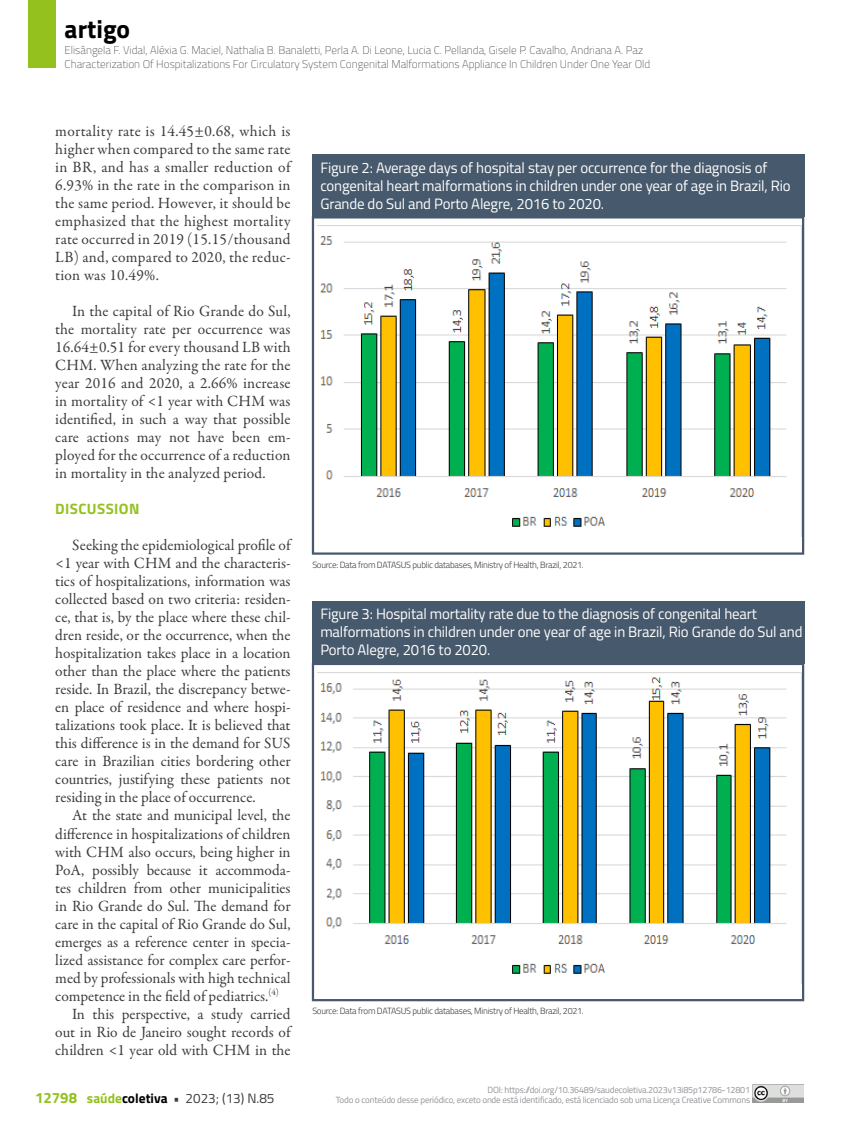
<style>
.page{position:relative;width:859px;height:1132px;background:#fff}
.page>*{position:absolute;margin:0;border:0;box-sizing:border-box;transform-origin:0 0}
.t1{font:700 25.5px "Titillium";color:#000}
.t2{font:15.75px/18px "Garamond Premr Pro";color:#3c3c3b;text-align:justify}
.t3{font:15px/18px "Titillium";letter-spacing:-.01em;color:#fff}
.t4{font:700 15px "Titillium";letter-spacing:.025em;color:#95c11f}
.t5{font:13.5px "Titillium";color:#3c3c3b}
.t6{font:100 11.25px/13.5px "Titillium";color:#3c3c3b}
.t7{font:9px/9.4px "Titillium";letter-spacing:-.02em;color:#939398;text-align:right}
.t8{font:300 9px "Titillium";letter-spacing:-.03em;color:#3c3c3b}
.s1{font-weight:700;font-size:15px;color:#95c11f}
.s2{font-weight:700;color:#95c11f}
.s3{font-weight:700;color:#000}
.s4{font-weight:700}
</style>
<div class="page">
<div style="left:28px;top:0;width:27px;height:68px;background:#95c11f"></div>
<img style="left:752px;top:1084px;width:52px;height:17px">
<div style="left:312px;top:216px;width:492px;height:338px;border:2px solid #48596d"></div>
<img style="left:320px;top:226px;width:482px;height:310px">
<div style="left:312px;top:154px;width:492px;height:63px;background:#47596c"></div>
<div style="left:312px;top:662px;width:492px;height:338px;border:2px solid #48596d"></div>
<img style="left:317px;top:672px;width:485px;height:310px">
<div style="left:312px;top:600px;width:492px;height:63px;background:#47596c"></div>
<h1 class="t1" style="left:65px;top:10px;width:67px">artigo</h1>
<p class="t6" style="left:65px;top:43px;width:587px">Elisângela F. Vidal, Aléxia G. Maciel, Nathalia B. Banaletti, Perla A. Di Leone, Lucia C. Pellanda, Gisele P. Cavalho, Andriana A. Paz<br>Characterization Of Hospitalizations For Circulatory System Congenital Malformations Appliance In Children Under One Year Old</p>
<p class="t2" style="left:55px;top:122px;width:237px">mortality rate is 14.45±0.68, which is higher when compared to the same rate in BR, and has a smaller reduction of 6.93% in the rate in the comparison in the same period. However, it should be emphasized that the highest mortality rate occurred in 2019 (15.15/thousand LB) and, compared to 2020, the reduc&shy;tion was 10.49%.</p>
<p class="t2" style="left:55px;top:302px;width:237px;text-indent:17px">In the capital of Rio Grande do Sul, the mortality rate per occurrence was 16.64±0.51 for every thousand LB with CHM. When analyzing the rate for the year 2016 and 2020, a 2.66% increase in mortality of &lt;1 year with CHM was identified, in such a way that possible care actions may not have been em&shy;ployed for the occurrence of a reduction in mortality in the analyzed period.</p>
<p class="t4" style="left:55px;top:497px;width:86px">DISCUSSION</p>
<p class="t2" style="left:55px;top:536px;width:237px;text-indent:17px">Seeking the epidemiological profile of &lt;1 year with CHM and the characteris&shy;tics of hospitalizations, information was collected based on two criteria: residen&shy;ce, that is, by the place where these chil&shy;dren reside, or the occurrence, when the hospitalization takes place in a location other than the place where the patients reside. In Brazil, the discrepancy betwe&shy;en place of residence and where hospi&shy;talizations took place. It is believed that this difference is in the demand for SUS care in Brazilian cities bordering other countries, justifying these patients not residing in the place of occurrence.</p>
<p class="t2" style="left:72px;top:806px;width:220px">At the state and municipal level, the</p>
<p class="t2" style="left:55px;top:824px;width:237px">difference in hospitalizations of children</p>
<p class="t2" style="left:55px;top:842px;width:237px">with CHM also occurs, being higher in</p>
<p class="t2" style="left:55px;top:860px;width:237px">PoA, possibly because it accommoda-</p>
<p class="t2" style="left:55px;top:878px;width:237px">tes children from other municipalities</p>
<p class="t2" style="left:55px;top:896px;width:237px">in Rio Grande do Sul. The demand for</p>
<p class="t2" style="left:55px;top:914px;width:237px">care in the capital of Rio Grande do Sul,</p>
<p class="t2" style="left:55px;top:932px;width:237px">emerges as a reference center in specia-</p>
<p class="t2" style="left:55px;top:950px;width:237px">lized assistance for complex care perfor-</p>
<p class="t2" style="left:55px;top:968px;width:237px">med by professionals with high technical</p>
<p class="t2" style="left:55px;top:986px;width:225px">competence in the field of pediatrics.<sup>(4)</sup></p>
<p class="t2" style="left:72px;top:1004px;width:220px">In this perspective, a study carried</p>
<p class="t2" style="left:55px;top:1022px;width:237px">out in Rio de Janeiro sought records of</p>
<p class="t2" style="left:55px;top:1040px;width:237px">children &lt;1 year old with CHM in the</p>
<p class="t3" style="left:320px;top:158px;width:472px">Figure 2: Average days of hospital stay per occurrence for the diagnosis of congenital heart malformations in children under one year of age in Brazil, Rio<br>Grande do Sul and Porto Alegre, 2016 to 2020.</p>
<p class="t8" style="left:312px;top:558px;width:273px">Source: Data from DATASUS public databases, Ministry of Health, Brazil, 2021.</p>
<p class="t3" style="left:320px;top:604px;width:484px">Figure 3: Hospital mortality rate due to the diagnosis of congenital heart malformations in children under one year of age in Brazil, Rio Grande do Sul and<br>Porto Alegre, 2016 to 2020.</p>
<p class="t8" style="left:312px;top:1004px;width:273px">Source: Data from DATASUS public databases, Ministry of Health, Brazil, 2021.</p>
<p class="t5" style="left:35px;top:1087px;width:241px"><span class="s1">12798</span> <span class="s2">saúde</span><span class="s3">coletiva</span> <span class="s4">•</span> 2023; (13) N.85</p>
<p class="t7" style="left:336px;top:1084px;width:416px">DOI: https://doi.org/10.36489/saudecoletiva.2023v13i85p12786-12801<br>Todo o conteúdo desse periódico, exceto onde está identificado, está licenciado sob uma Licença Creative Commons</p>
</div>
